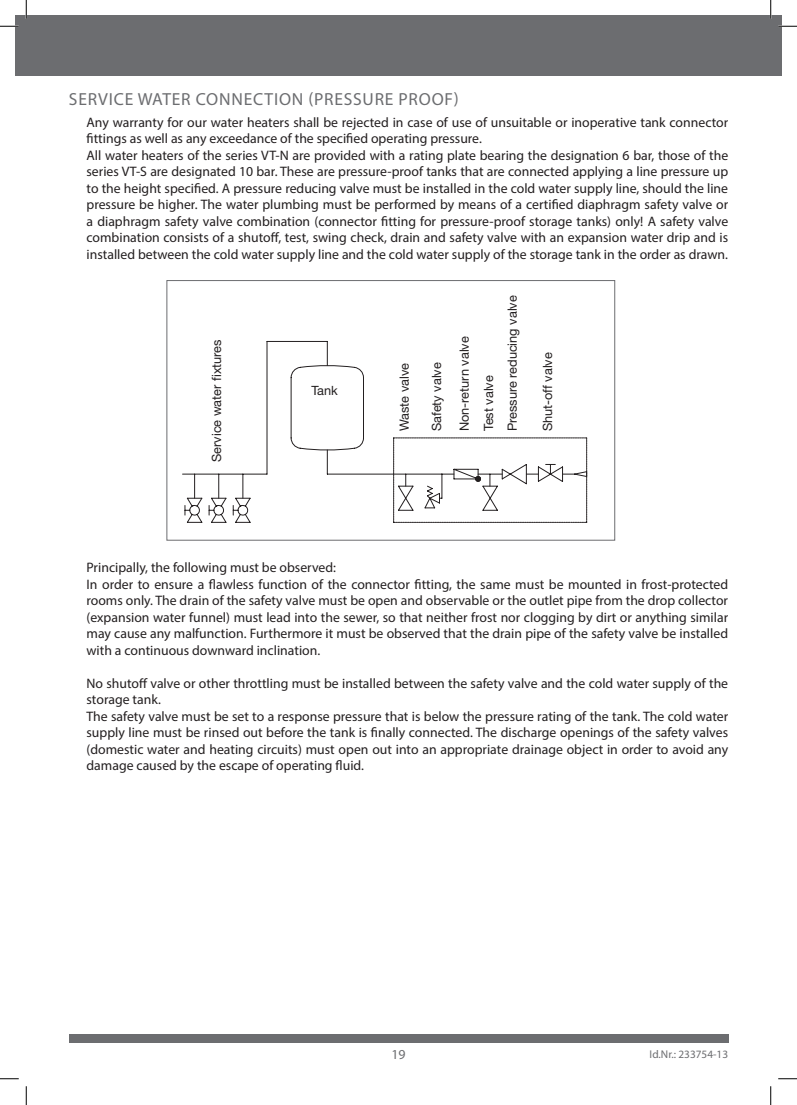
<style>
.page{position:relative;width:797px;height:1105px;background:#fff}
.page>*{position:absolute;margin:0;border:0;box-sizing:border-box;transform-origin:0 0}
.t1{font:17.5px "Myriad Pro";letter-spacing:.045em;color:#6c6d70}
.t2{font:13.75px/16.5px "Myriad Pro";color:#231f20}
.t3{font:13.75px "Myriad Pro";color:#6c6d70}
.t4{font:12.75px/27.6px "Helvetica Neue";color:#231f20}
.t5{font:11.25px "Myriad Pro";color:#6c6d70}
</style>
<div class="page">
<div style="left:16px;top:16px;width:765px;height:60px;background:#6c6d70"></div>
<div style="left:69px;top:1034px;width:659px;height:9px;background:#6c6d70"></div>
<hr style="left:182px;top:474px;width:85px;height:1px;background:#231f20">
<hr style="left:327px;top:474px;width:66px;height:1px;background:#231f20">
<svg style="left:185px;top:341px;width:179px;height:182px"></svg>
<svg style="left:393px;top:438px;width:194px;height:85px"></svg>
<div style="left:167px;top:280px;width:448px;height:260px;border:1px solid #6c6d70"></div>
<svg style="left:0;top:25px;width:19px;height:2px"></svg>
<svg style="left:778px;top:25px;width:19px;height:2px"></svg>
<svg style="left:0;top:1078px;width:19px;height:1px"></svg>
<svg style="left:778px;top:1078px;width:19px;height:1px"></svg>
<svg style="left:25px;top:0;width:2px;height:19px"></svg>
<svg style="left:25px;top:1086px;width:2px;height:19px"></svg>
<svg style="left:770px;top:0;width:1px;height:19px"></svg>
<svg style="left:770px;top:1086px;width:1px;height:19px"></svg>
<p class="t1" style="left:69px;top:88px;width:391px">SERVICE WATER CONNECTION (PRESSURE PROOF)</p>
<p class="t2" style="left:86px;top:114px;width:643px">Any warranty for our water heaters shall be rejected in case of use of unsuitable or inoperative tank connector fittings as well as any exceedance of the specified operating pressure.<br>All water heaters of the series VT-N are provided with a rating plate bearing the designation 6 bar, those of the series VT-S are designated 10 bar. These are pressure-proof tanks that are connected applying a line pressure up to the height specified. A pressure reducing valve must be installed in the cold water supply line, should the line pressure be higher. The water plumbing must be performed by means of a certified diaphragm safety valve or a diaphragm safety valve combination (connector fitting for pressure-proof storage tanks) only! A safety valve combination consists of a shutoff, test, swing check, drain and safety valve with an expansion water drip and is installed between the cold water supply line and the cold water supply of the storage tank in the order as drawn.</p>
<p class="t4" style="left:203px;top:462px;width:124px;rotate:-90deg">Service water fixtures</p>
<p class="t4" style="left:311px;top:377px;width:28px">Tank</p>
<p class="t4" style="left:390px;top:431px;width:70px;rotate:-90deg">Waste valve</p>
<p class="t4" style="left:422px;top:431px;width:97px;rotate:-90deg">Safety valve<br>Non-return valve</p>
<p class="t4" style="left:476px;top:431px;width:137px;line-height:23.8px;rotate:-90deg">Test valve<br>Pressure reducing valve</p>
<p class="t4" style="left:533px;top:431px;width:80px;rotate:-90deg">Shut-off valve</p>
<p class="t2" style="left:86px;top:559px;width:643px">Principally, the following must be observed:<br>In order to ensure a flawless function of the connector fitting, the same must be mounted in frost-protected rooms only. The drain of the safety valve must be open and observable or the outlet pipe from the drop collector (expansion water funnel) must lead into the sewer, so that neither frost nor clogging by dirt or anything similar may cause any malfunction. Furthermore it must be observed that the drain pipe of the safety valve be installed with a continuous downward inclination.</p>
<p class="t2" style="left:86px;top:675px;width:643px">No shutoff valve or other throttling must be installed between the safety valve and the cold water supply of the storage tank.<br>The safety valve must be set to a response pressure that is below the pressure rating of the tank. The cold water supply line must be rinsed out before the tank is finally connected. The discharge openings of the safety valves (domestic water and heating circuits) must open out into an appropriate drainage object in order to avoid any damage caused by the escape of operating fluid.</p>
<p class="t3" style="left:391px;top:1046px;width:16px">19</p>
<p class="t5" style="left:649px;top:1048px;width:80px">Id.Nr.: 233754-13</p>
</div>
